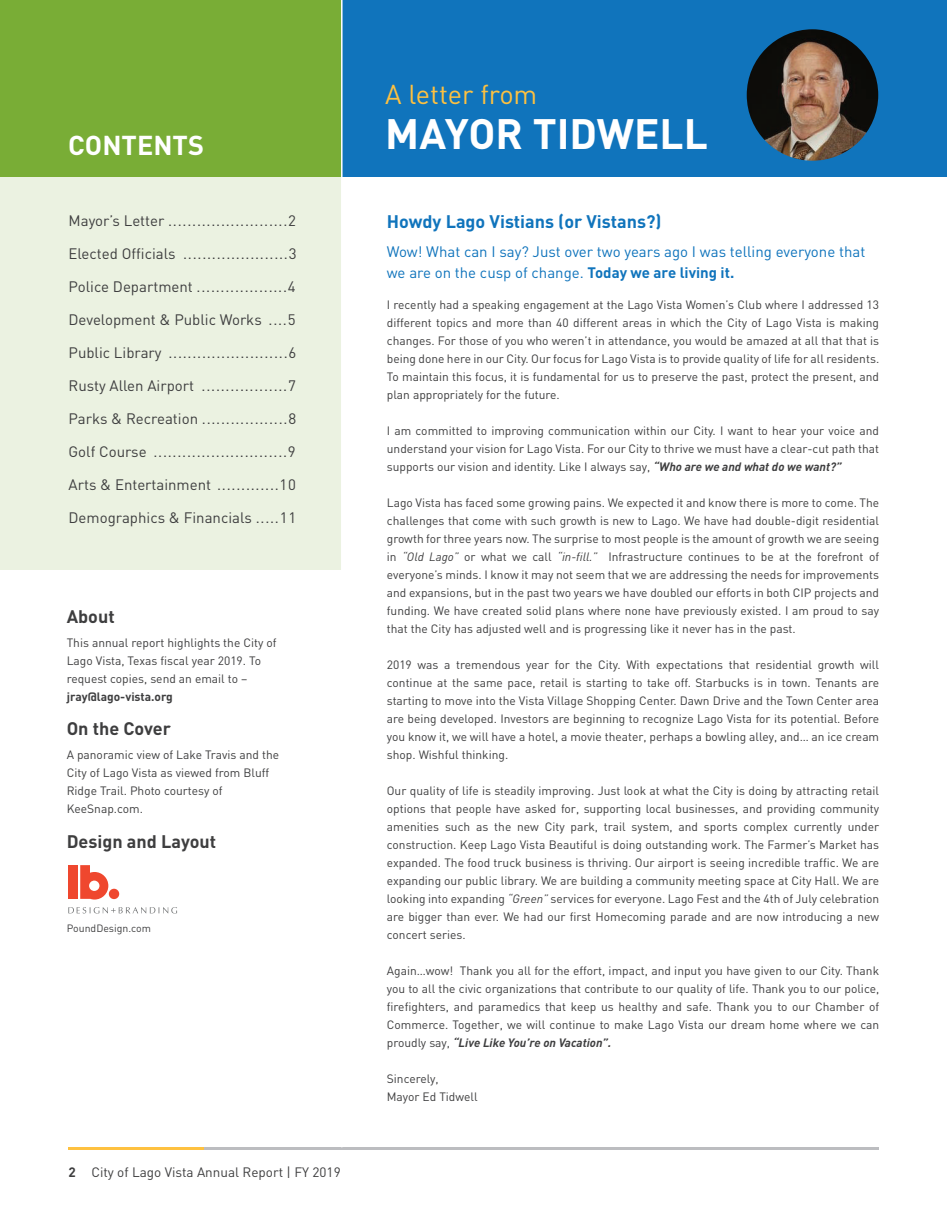
<style>
.page{position:relative;width:947px;height:1215px;background:#fff}
.page>*{position:absolute;margin:0;border:0;box-sizing:border-box;transform-origin:0 0}
.t1{font:700 42px "DIN";color:#fff}
.t2{font:27px "DIN";color:#fec140}
.t3{font:700 27px "DIN";color:#fff}
.t4{font:700 18px "DIN";color:#3e3e3f}
.t5{font:700 18px "DIN";color:#1074bc}
.t6{font:15px "DIN";color:#3e3e3f}
.t7{font:15px/21px "DIN";color:#1074bc}
.t8{font:13.5px "DIN";color:#3e3e3f}
.t9{font:12px/18px "DIN";color:#3e3e3f;text-align:justify}
.t10{font:700 12px "DIN";color:#3e3e3f}
.t11{font:10.5px "DIN";color:#3e3e3f}
.s1{font-weight:700}
.s2{font-weight:700;font-style:italic}
.s3{font-style:italic}
</style>
<div class="page">
<hr style="left:68px;top:1147px;width:810px;height:2px;background:#bcbdc0">
<hr style="left:68px;top:1147px;width:135px;height:2px;background:#fec140">
<div style="left:14px;top:0;width:932px;height:177px;background:#1074bc"></div>
<div style="left:0;top:0;width:342px;height:177px;background:#79ad36"></div>
<div style="left:0;top:177px;width:342px;height:393px;background:#ebf2e1"></div>
<img style="left:746px;top:29px;width:132px;height:132px;border-radius:66px">
<hr style="left:341px;top:0;width:1px;height:1147px;background:#fff">
<div style="left:68px;top:865px;width:10px;height:34px;background:#ef472e"></div>
<svg style="left:80px;top:865px;width:28px;height:34px"></svg>
<div style="left:109px;top:889px;width:10px;height:10px;background:#ef472e;border-radius:50%"></div>
<svg style="left:68px;top:907px;width:109px;height:6px"></svg>
<h2 class="t3" style="left:68px;top:127px;width:137px">CONTENTS</h2>
<p class="t6" style="left:69px;top:211px;width:229px">Mayor’s Letter .........................2</p>
<p class="t6" style="left:69px;top:244px;width:229px">Elected Officials ......................3</p>
<p class="t6" style="left:69px;top:277px;width:229px">Police Department ...................4</p>
<p class="t6" style="left:69px;top:310px;width:228px">Development &amp; Public Works ....5</p>
<p class="t6" style="left:69px;top:343px;width:229px">Public Library .........................6</p>
<p class="t6" style="left:69px;top:376px;width:229px">Rusty Allen Airport ..................7</p>
<p class="t6" style="left:69px;top:409px;width:229px">Parks &amp; Recreation ..................8</p>
<p class="t6" style="left:69px;top:442px;width:229px">Golf Course ............................9</p>
<p class="t6" style="left:69px;top:475px;width:229px">Arts &amp; Entertainment .............10</p>
<p class="t6" style="left:69px;top:508px;width:229px">Demographics &amp; Financials .....11</p>
<h3 class="t4" style="left:67px;top:604px;width:49px">About</h3>
<p class="t9" style="left:67px;top:633px;width:211px;text-align:left">This annual report highlights the City of<br>Lago Vista, Texas fiscal year 2019. To request copies, send an email to –</p>
<p class="t10" style="left:67px;top:688px;width:108px">jray@lago-vista.org</p>
<h3 class="t4" style="left:67px;top:717px;width:106px">On the Cover</h3>
<p class="t9" style="left:67px;top:746px;width:214px;text-align:left">A panoramic view of Lake Travis and the<br>City of Lago Vista as viewed from Bluff<br>Ridge Trail. Photo courtesy of<br>KeeSnap.com.</p>
<h3 class="t4" style="left:67px;top:829px;width:151px">Design and Layout</h3>
<p class="t11" style="left:67px;top:921px;width:86px">PoundDesign.com</p>
<p class="t8" style="left:68px;top:1164px;width:274px"><span class="s1">2</span> City of Lago Vista Annual Report | FY 2019</p>
<h2 class="t2" style="left:385px;top:77px;width:153px">A letter from</h2>
<h1 class="t1" style="left:385px;top:106px;width:324px">MAYOR TIDWELL</h1>
<h3 class="t5" style="left:387px;top:210px;width:276px">Howdy Lago Vistians (or Vistans?)</h3>
<p class="t7" style="left:387px;top:240px;width:480px">Wow! What can I say? Just over two years ago I was telling everyone that we are on the cusp of change. <span class="s1">Today we are living it.</span></p>
<p class="t9" style="left:387px;top:295px;width:494px">I recently had a speaking engagement at the Lago Vista Women’s Club where I addressed 13 different topics and more than 40 different areas in which the City of Lago Vista is making changes. For those of you who weren’t in attendance, you would be amazed at all that that is being done here in our City. Our focus for Lago Vista is to provide quality of life for all residents.<br>To maintain this focus, it is fundamental for us to preserve the past, protect the present, and plan appropriately for the future.</p>
<p class="t9" style="left:387px;top:421px;width:493px">I am committed to improving communication within our City. I want to hear your voice and understand your vision for Lago Vista. For our City to thrive we must have a clear-cut path that supports our vision and identity. Like I always say, <span class="s2">“Who are we and what do we want?”</span></p>
<p class="t9" style="left:387px;top:493px;width:494px">Lago Vista has faced some growing pains. We expected it and know there is more to come. The challenges that come with such growth is new to Lago. We have had double-digit residential growth for three years now. The surprise to most people is the amount of growth we are seeing in <span class="s3">“Old Lago”</span> or what we call <span class="s3">“in-fill.”</span> Infrastructure continues to be at the forefront of everyone’s minds. I know it may not seem that we are addressing the needs for improvements and expansions, but in the past two years we have doubled our efforts in both CIP projects and funding. We have created solid plans where none have previously existed. I am proud to say that the City has adjusted well and is progressing like it never has in the past.</p>
<p class="t9" style="left:387px;top:655px;width:494px">2019 was a tremendous year for the City. With expectations that residential growth will continue at the same pace, retail is starting to take off. Starbucks is in town. Tenants are starting to move into the Vista Village Shopping Center. Dawn Drive and the Town Center area are being developed. Investors are beginning to recognize Lago Vista for its potential. Before you know it, we will have a hotel, a movie theater, perhaps a bowling alley, and… an ice cream shop. Wishful thinking.</p>
<p class="t9" style="left:387px;top:781px;width:494px">Our quality of life is steadily improving. Just look at what the City is doing by attracting retail options that people have asked for, supporting local businesses, and providing community amenities such as the new City park, trail system, and sports complex currently under construction. Keep Lago Vista Beautiful is doing outstanding work. The Farmer’s Market has expanded. The food truck business is thriving. Our airport is seeing incredible traffic. We are expanding our public library. We are building a community meeting space at City Hall. We are looking into expanding <span class="s3">“Green”</span> services for everyone. Lago Fest and the 4th of July celebration are bigger than ever. We had our first Homecoming parade and are now introducing a new concert series.</p>
<p class="t9" style="left:387px;top:961px;width:494px">Again…wow! Thank you all for the effort, impact, and input you have given to our City. Thank you to all the civic organizations that contribute to our quality of life. Thank you to our police, firefighters, and paramedics that keep us healthy and safe. Thank you to our Chamber of Commerce. Together, we will continue to make Lago Vista our dream home where we can proudly say, <span class="s2">“Live Like You’re on Vacation”.</span></p>
<p class="t9" style="left:387px;top:1069px;width:92px">Sincerely,<br>Mayor Ed Tidwell</p>
</div>
